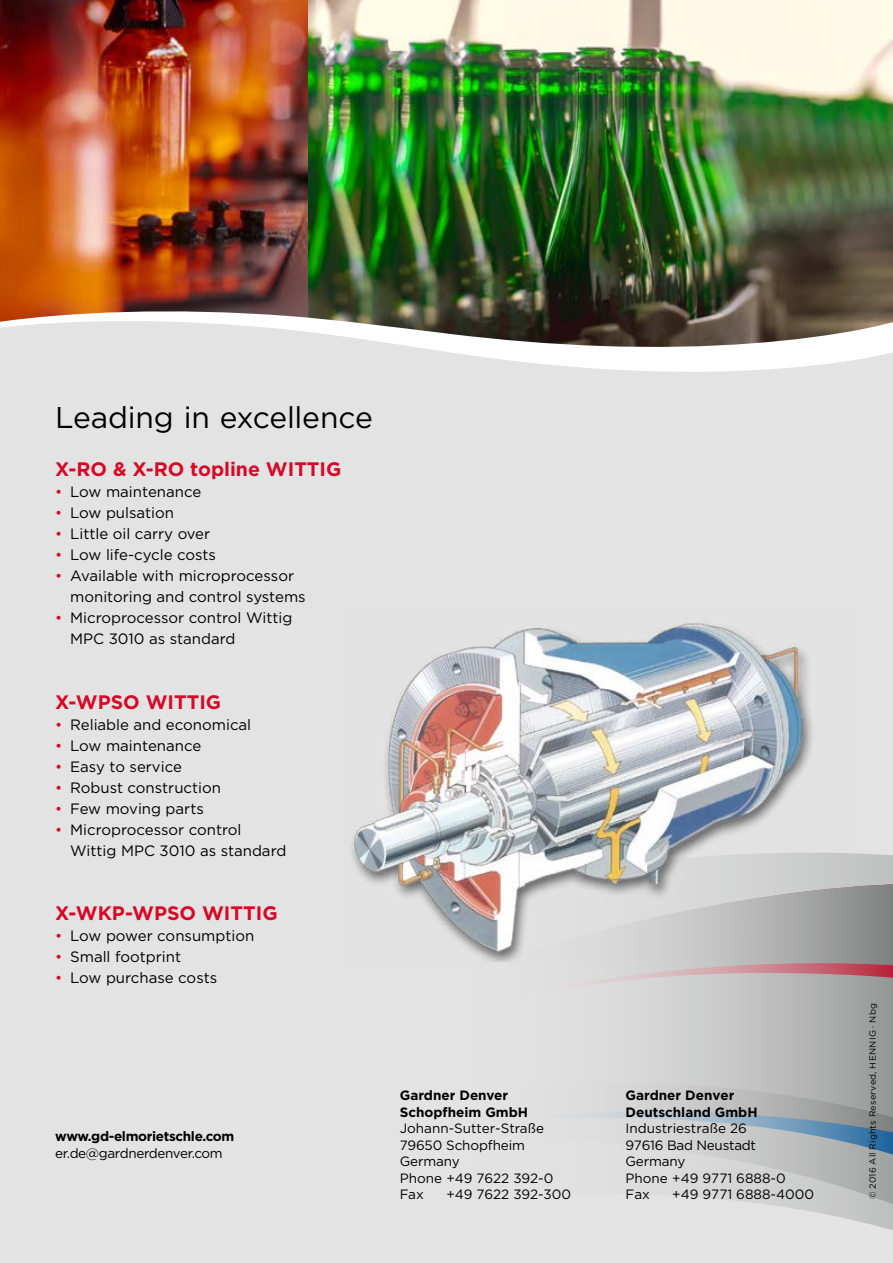
<style>
.page{position:relative;width:893px;height:1263px;background:#fff}
.page>*{position:absolute;margin:0;border:0;box-sizing:border-box;transform-origin:0 0}
.t1{font:30px "Gotham";letter-spacing:-.01em;color:#000}
.t2{font:700 19.5px "Gotham";color:#d70926}
.t3{font:15px/21px "Gotham";color:#000}
.t4{font:13.5px/16.5px "Gotham";letter-spacing:-.005em;color:#000}
.t5{font:700 13.5px/16.5px "Gotham";color:#000}
.t6{font:700 13.5px "Gotham";letter-spacing:-.025em;color:#000}
.t7{font:13.5px "Gotham";letter-spacing:-.025em;color:#000}
.t8{font:9px "Gotham";letter-spacing:.025em;color:#000}
.s1{color:#d70926}
</style>
<div class="page">
<img style="left:0;top:0;width:308px;height:288px">
<img style="left:308px;top:0;width:585px;height:288px">
<img style="left:0;top:288px;width:893px;height:29px">
<svg style="left:0;top:317px;width:893px;height:59px;fill:#e3e3e3"></svg>
<div style="left:0;top:376px;width:893px;height:887px;background:#e3e3e3"></div>
<svg style="left:702px;top:853px;width:191px;height:377px"></svg>
<svg style="left:646px;top:1124px;width:247px;height:38px"></svg>
<svg style="left:490px;top:961px;width:403px;height:163px"></svg>
<svg style="left:491px;top:959px;width:402px;height:41px"></svg>
<img style="left:352px;top:623px;width:498px;height:338px">
<h1 class="t1" style="left:55px;top:398px;width:319px">Leading in excellence</h1>
<h2 class="t2" style="left:55px;top:458px;width:288px">X-RO &amp; X-RO topline WITTIG</h2>
<p class="t3" style="left:55px;top:481px;width:147px"><span class="s1">•</span> Low maintenance</p>
<p class="t3" style="left:55px;top:502px;width:120px"><span class="s1">•</span> Low pulsation</p>
<p class="t3" style="left:55px;top:523px;width:156px"><span class="s1">•</span> Little oil carry over</p>
<p class="t3" style="left:55px;top:544px;width:162px"><span class="s1">•</span> Low life-cycle costs</p>
<p class="t3" style="left:70px;top:565px;width:237px;text-indent:-15px"><span class="s1">•</span> Available with microprocessor monitoring and control systems</p>
<p class="t3" style="left:70px;top:607px;width:224px;text-indent:-15px"><span class="s1">•</span> Microprocessor control Wittig<br>MPC 3010 as standard</p>
<h2 class="t2" style="left:55px;top:691px;width:167px">X-WPSO WITTIG</h2>
<p class="t3" style="left:55px;top:714px;width:197px"><span class="s1">•</span> Reliable and economical</p>
<p class="t3" style="left:55px;top:735px;width:147px"><span class="s1">•</span> Low maintenance</p>
<p class="t3" style="left:55px;top:756px;width:128px"><span class="s1">•</span> Easy to service</p>
<p class="t3" style="left:55px;top:777px;width:167px"><span class="s1">•</span> Robust construction</p>
<p class="t3" style="left:55px;top:798px;width:150px"><span class="s1">•</span> Few moving parts</p>
<p class="t3" style="left:70px;top:819px;width:218px;text-indent:-15px"><span class="s1">•</span> Microprocessor control<br>Wittig MPC 3010 as standard</p>
<h2 class="t2" style="left:55px;top:902px;width:224px">X-WKP-WPSO WITTIG</h2>
<p class="t3" style="left:55px;top:925px;width:201px"><span class="s1">•</span> Low power consumption</p>
<p class="t3" style="left:55px;top:946px;width:127px"><span class="s1">•</span> Small footprint</p>
<p class="t3" style="left:55px;top:967px;width:163px"><span class="s1">•</span> Low purchase costs</p>
<p class="t6" style="left:55px;top:1128px;width:181px">www.gd-elmorietschle.com</p>
<p class="t7" style="left:55px;top:1144px;width:169px">er.de@gardnerdenver.com</p>
<p class="t5" style="left:400px;top:1087px;width:130px">Gardner Denver<br>Schopfheim GmbH</p>
<p class="t4" style="left:400px;top:1120px;width:155px">Johann-Sutter-Straße<br>79650 Schopfheim<br>Germany<br>Phone +49 7622 392-0<br>Fax</p>
<p class="t4" style="left:446px;top:1186px;width:126px">+49 7622 392-300</p>
<p class="t5" style="left:625px;top:1087px;width:134px">Gardner Denver<br>Deutschland GmbH</p>
<p class="t4" style="left:625px;top:1120px;width:162px">Industriestraße 26<br>97616 Bad Neustadt<br>Germany<br>Phone +49 9771 6888-0<br>Fax</p>
<p class="t4" style="left:672px;top:1186px;width:143px">+49 9771 6888-4000</p>
<p class="t8" style="left:867px;top:1199px;width:198px;rotate:-90deg">© 2016 All Rights Reserved, HENNIG · Nbg</p>
</div>
